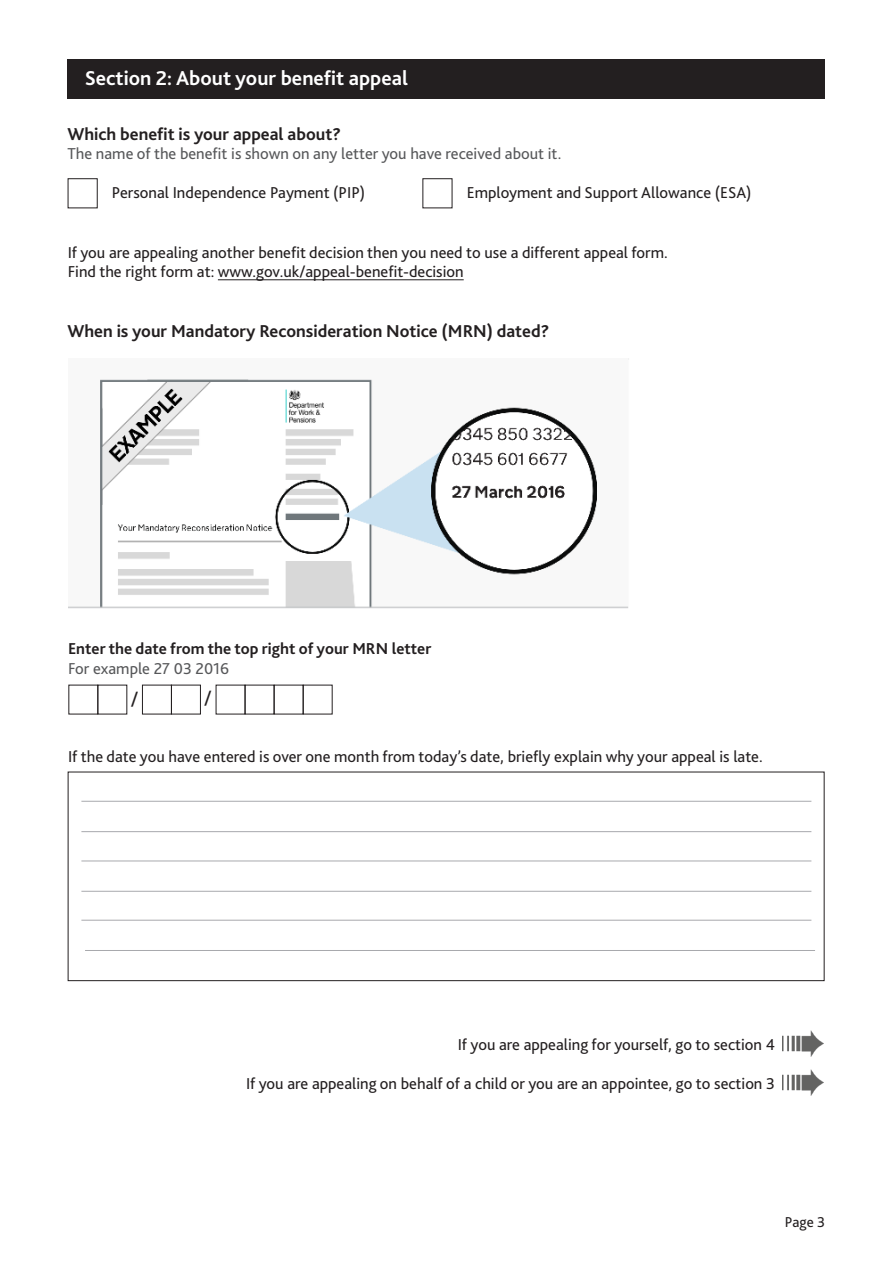
<style>
.page{position:relative;width:893px;height:1263px;background:#fff}
.page>*{position:absolute;margin:0;border:0;box-sizing:border-box;transform-origin:0 0}
.t1{font:700 21px "Bliss 2";color:#fff}
.t2{font:20.55px "Bliss 2";color:#231f20}
.Body_text{font:700 18px "Bliss 2";color:#231f20}
.Body_text-2{font:16.5px "Bliss 2";color:#231f20}
.t3{font:16.5px "Bliss 2";color:#57585a}
.t4{font:700 16.5px "Bliss 2";color:#231f20}
.Body_text-3{font:15px "Bliss 2";color:#231f20}
</style>
<div class="page">
<div style="left:68px;top:59px;width:756px;height:40px;background:#231f20"></div>
<div style="left:68px;top:178px;width:30px;height:30px;border:1px solid #231f20"></div>
<hr style="left:218px;top:279px;width:246px;height:1px;background:#231f20">
<img style="left:69px;top:358px;width:560px;height:251px">
<div style="left:142px;top:685px;width:30px;height:29px;border:1px solid #231f20"></div>
<div style="left:171px;top:685px;width:30px;height:29px;border:1px solid #231f20"></div>
<div style="left:274px;top:685px;width:30px;height:29px;border:1px solid #231f20"></div>
<div style="left:68px;top:772px;width:756px;height:209px;border:1px solid #231f20"></div>
<hr style="left:81px;top:801px;width:730px;height:1px;background:#a8a9ad">
<hr style="left:81px;top:831px;width:730px;height:1px;background:#a8a9ad">
<hr style="left:81px;top:860px;width:730px;height:1px;background:#a8a9ad">
<hr style="left:81px;top:891px;width:730px;height:1px;background:#a8a9ad">
<hr style="left:81px;top:920px;width:730px;height:1px;background:#a8a9ad">
<hr style="left:85px;top:950px;width:730px;height:1px;background:#a8a9ad">
<img style="left:783px;top:1030px;width:41px;height:26px">
<img style="left:783px;top:1069px;width:41px;height:26px">
<p class="t1" style="left:85px;top:65px;width:325px">Section 2: About your benefit appeal</p>
<p class="Body_text" style="left:68px;top:122px;width:275px">Which benefit is your appeal about?</p>
<p class="t3" style="left:68px;top:144px;width:495px">The name of the benefit is shown on any letter you have received about it.</p>
<p class="Body_text-2" style="left:112px;top:182px;width:255px">Personal Independence Payment (PIP)</p>
<p class="Body_text-2" style="left:467px;top:182px;width:286px">Employment and Support Allowance (ESA)</p>
<p class="Body_text-2" style="left:68px;top:242px;width:602px">If you are appealing another benefit decision then you need to use a different appeal form.</p>
<p class="Body_text-2" style="left:68px;top:262px;width:398px">Find the right form at: www.gov.uk/appeal-benefit-decision</p>
<p class="Body_text" style="left:68px;top:320px;width:483px">When is your Mandatory Reconsideration Notice (MRN) dated?</p>
<p class="t4" style="left:68px;top:638px;width:365px">Enter the date from the top right of your MRN letter</p>
<p class="t3" style="left:68px;top:658px;width:163px">For example 27 03 2016</p>
<p class="t2" style="left:131px;top:687px;width:9px">/</p>
<p class="t2" style="left:204px;top:686px;width:9px">/</p>
<p class="Body_text-2" style="left:68px;top:746px;width:696px">If the date you have entered is over one month from today’s date, briefly explain why your appeal is late.</p>
<p class="Body_text-2" style="left:458px;top:1034px;width:319px">If you are appealing for yourself, go to section 4</p>
<p class="Body_text-2" style="left:246px;top:1073px;width:530px">If you are appealing on behalf of a child or you are an appointee, go to section 3</p>
<p class="Body_text-3" style="left:785px;top:1213px;width:42px">Page 3</p>
</div>
